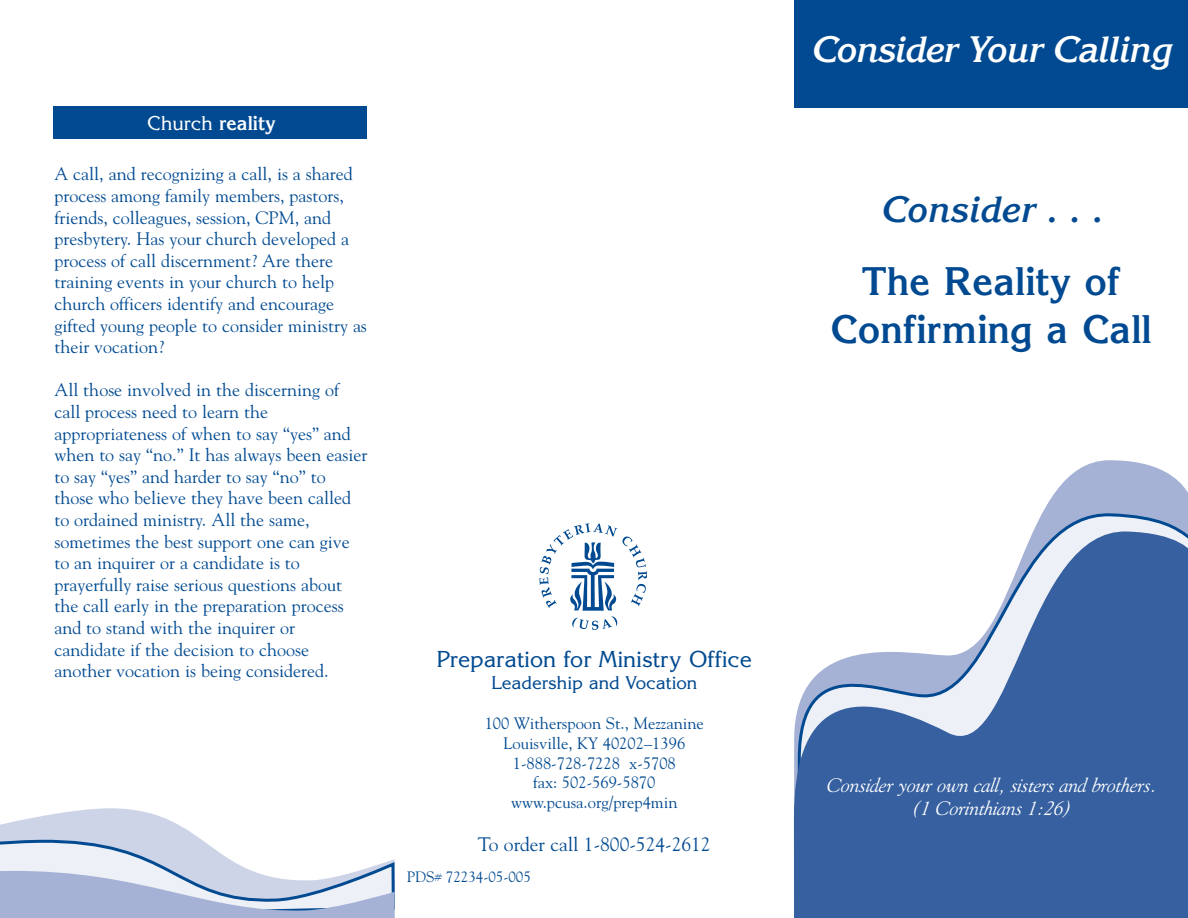
<style>
.page{position:relative;width:1188px;height:918px;background:#fff}
.page>*{position:absolute;margin:0;border:0;box-sizing:border-box;transform-origin:0 0}
.t1{font:700 39px/48px "Korinna";color:#014a91;text-align:center}
.t2{font:italic 700 36px "Korinna";letter-spacing:-.03em;color:#fff}
.t3{font:italic 700 36px "Korinna";color:#014a91}
.t4{font:22.5px "Korinna";color:#014a91}
.t5{font:italic 19.5px/22.5px "Goudy";color:#fff;text-align:center}
.t6{font:19.5px "Goudy";color:#014a91}
.t7{font:700 19.5px "Korinna";color:#fff}
.t8{font:18px/21.6px "Goudy";color:#014a91}
.t9{font:18px "Korinna";color:#014a91}
.t10{font:16.5px/19.8px "Goudy";color:#014a91;text-align:center}
.t11{font:15px "Goudy";color:#014a91}
.s1{font-weight:400}
</style>
<div class="page">
<div style="left:53px;top:106px;width:314px;height:33px;background:#014a91"></div>
<div style="left:794px;top:0;width:394px;height:108px;background:#014a91"></div>
<svg style="left:1044px;top:460px;width:144px;height:50px;fill:#a5b2d5"></svg>
<svg style="left:1034px;top:510px;width:154px;height:19px"></svg>
<svg style="left:794px;top:529px;width:394px;height:389px;fill:#3660a0"></svg>
<img style="left:540px;top:524px;width:106px;height:105px">
<svg style="left:0;top:808px;width:199px;height:30px;fill:#ced4e8"></svg>
<svg style="left:0;top:838px;width:395px;height:80px"></svg>
<p class="t7" style="left:147px;top:112px;width:130px"><span class="s1">Church</span> reality</p>
<p class="t8" style="left:54px;top:163px;width:314px">A call, and recognizing a call, is a shared process among family members, pastors, friends, colleagues, session, CPM, and presbytery. Has your church developed a process of call discernment? Are there training events in your church to help church officers identify and encourage gifted young people to consider ministry as their vocation?</p>
<p class="t8" style="left:54px;top:379px;width:315px">All those involved in the discerning of call process need to learn the appropriateness of when to say “yes” and when to say “no.” It has always been easier to say “yes” and harder to say “no” to those who believe they have been called to ordained ministry. All the same, sometimes the best support one can give to an inquirer or a candidate is to prayerfully raise serious questions about the call early in the preparation process and to stand with the inquirer or candidate if the decision to choose another vocation is being considered.</p>
<p class="t4" style="left:437px;top:646px;width:317px">Preparation for Ministry Office</p>
<p class="t9" style="left:491px;top:672px;width:207px">Leadership and Vocation</p>
<p class="t10" style="left:485px;top:713px;width:221px">100 Witherspoon St., Mezzanine<br>Louisville, KY 40202–1396<br>1-888-728-7228 x-5708<br>fax: 502-569-5870 www.pcusa.org/prep4min</p>
<p class="t6" style="left:478px;top:833px;width:234px">To order call 1-800-524-2612</p>
<p class="t11" style="left:407px;top:868px;width:126px">PDS# 72234-05-005</p>
<h2 class="t2" style="left:810px;top:28px;width:363px">Consider Your Calling</h2>
<h2 class="t3" style="left:880px;top:189px;width:224px">Consider . . .</h2>
<h1 class="t1" style="left:831px;top:257px;width:322px">The Reality of<br>Confirming a Call</h1>
<p class="t5" style="left:826px;top:774px;width:335px">Consider y our own call, sisters and brothers. (1 Corinthians 1:26)</p>
</div>
